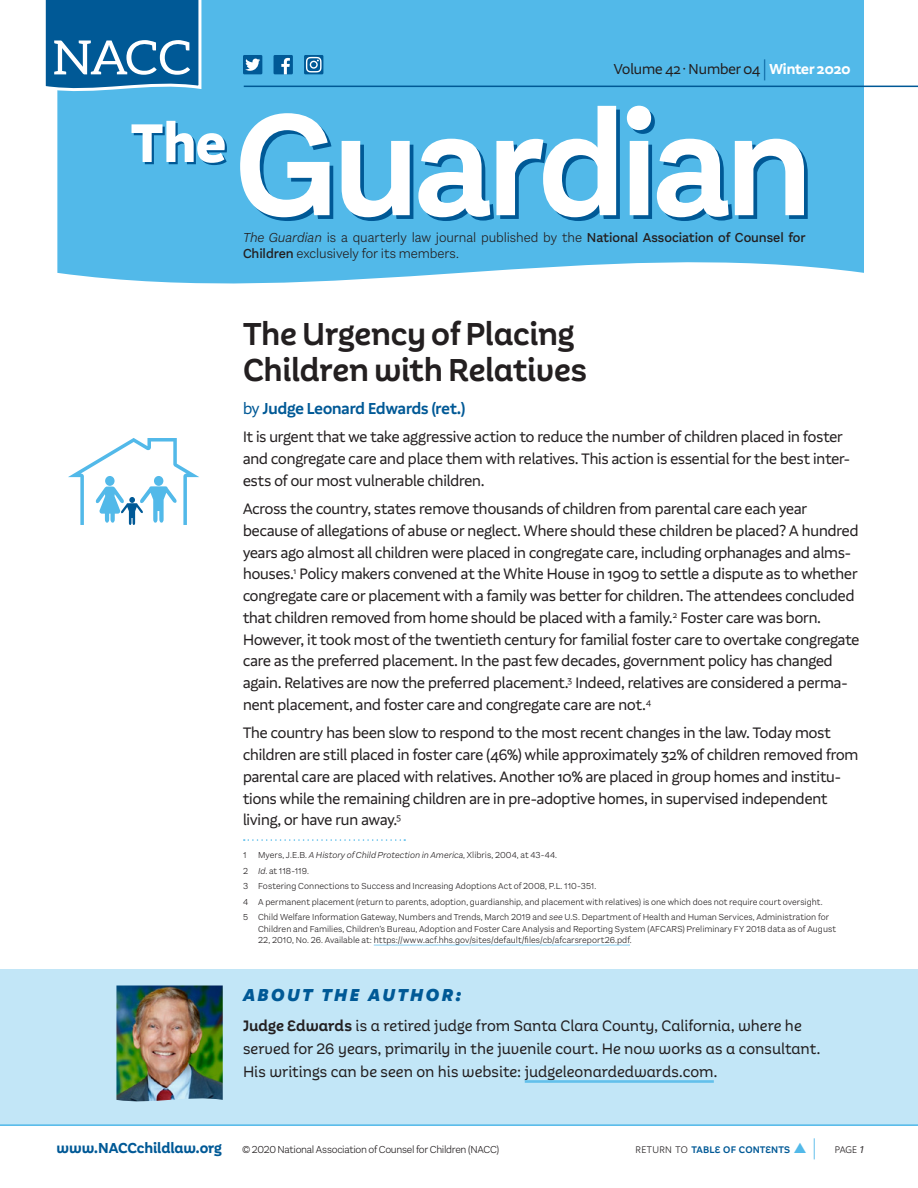
<style>
.page{position:relative;width:918px;height:1188px;background:#fff}
.page>*{position:absolute;margin:0;border:0;box-sizing:border-box;transform-origin:0 0}
.t1{font:600 150px "Aestetico";letter-spacing:-.04em;color:#fff}
.t2{font:800 56.55px "Aestetico Formal";color:#fff}
.t3{font:600 33px/36px "Aestetico Informal";letter-spacing:-.01em;color:#231f20}
.t4{font:300 24.15px "Aestetico Formal";color:#52b9e9;scale:.59 1}
.t5{font:italic 900 18px "Aestetico Formal";letter-spacing:.145em;color:#005996}
.t6{font:600 16.5px "Aestetico Formal";color:#005996}
.t7{font:15.75px/21.8px "Aestetico Formal";color:#231f20}
.t8{font:15.75px/23.2px "Aestetico Informal";color:#231f20}
.t9{font:15px "Aestetico Formal";color:#231f20}
.t10{font:700 15px "Aestetico Informal";letter-spacing:-.01em;color:#005996}
.t11{font:300 13.5px/16.5px "Aestetico";letter-spacing:-.005em;color:#231f20}
.t12{font:300 10.5px "Aestetico";letter-spacing:-.025em;color:#231f20}
.t13{font:600 10.05px "Aestetico Informal";letter-spacing:.01em;color:#005996}
.t14{font:300 10.05px "Aestetico Formal";color:#231f20}
.t15{font:300 9px/15.6px "Aestetico";letter-spacing:.005em;color:#231f20}
.s1{font-weight:300;font-size:24.15px;color:#005996}
.s2{font-weight:700;color:#fff}
.s3{font-style:italic}
.s4{font-weight:500}
.s5{font-weight:400}
.s6{font-weight:600}
.s7{font-family:"Aestetico Formal";font-weight:300;color:#231f20}
.s8{font-style:italic;font-size:13.5px}
</style>
<div class="page">
<div style="left:57px;top:0;width:807px;height:284px;background:#52b9e9"></div>
<svg style="left:45px;top:0;width:158px;height:95px;background:#2e7aac"></svg>
<div style="left:243px;top:55px;width:19px;height:19px;background:#005996"></div>
<svg style="left:245px;top:59px;width:15px;height:12px"></svg>
<div style="left:274px;top:55px;width:19px;height:19px;background:#005996"></div>
<svg style="left:281px;top:58px;width:9px;height:16px"></svg>
<svg style="left:304px;top:55px;width:19px;height:19px"></svg>
<svg style="left:306px;top:57px;width:16px;height:15px"></svg>
<hr style="left:244px;top:86px;width:674px;height:1px;background:#005996">
<svg style="left:244px;top:839px;width:161px;height:2px"></svg>
<hr style="left:374px;top:945px;width:256px;height:1px;background:#86cef0">
<div style="left:0;top:969px;width:918px;height:58px;background:#c2e6f7"></div>
<div style="left:0;top:1002px;width:918px;height:124px;background:#c2e6f7"></div>
<hr style="left:525px;top:1080px;width:189px;height:3px;background:#63c0eb">
<img style="left:116px;top:986px;width:107px;height:116px">
<svg style="left:68px;top:438px;width:131px;height:87px"></svg>
<hr style="left:0;top:1124px;width:918px;height:2px;background:#52b9e9">
<h2 class="t2" style="left:131px;top:109px;width:96px">The</h2>
<p class="t9" style="left:614px;top:61px;width:238px">Volume 42 · Number 04 <span class="s1">|</span> <span class="s2">Winter 2020</span></p>
<h1 class="t1" style="left:234px;top:77px;width:581px">Guardian</h1>
<p class="t11" style="left:243px;top:229px;width:564px"><span class="s3">The Guardian</span> is a quarterly law journal published by the <span class="s4">National Association of Counsel for<br>Children</span> exclusively for its members.</p>
<h3 class="t3" style="left:243px;top:316px;width:346px">The Urgency of Placing<br>Children with Relatives</h3>
<p class="t6" style="left:243px;top:398px;width:224px"><span class="s5">by</span> Judge Leonard Edwards (ret.)</p>
<p class="t7" style="left:243px;top:426px;width:608px">It is urgent that we take aggressive action to reduce the number of children placed in foster and congregate care and place them with relatives. This action is essential for the best inter&shy;ests of our most vulnerable children.</p>
<p class="t7" style="left:243px;top:498px;width:618px">Across the country, states remove thousands of children from parental care each year because of allegations of abuse or neglect. Where should these children be placed? A hundred years ago almost all children were placed in congregate care, including orphanages and alms&shy;houses.<sup>1</sup> Policy makers convened at the White House in 1909 to settle a dispute as to whether congregate care or placement with a family was better for children. The attendees concluded that children removed from home should be placed with a family.<sup>2</sup> Foster care was born.<br>However, it took most of the twentieth century for familial foster care to overtake congregate care as the preferred placement. In the past few decades, government policy has changed again. Relatives are now the preferred placement.<sup>3</sup> Indeed, relatives are considered a perma&shy;nent placement, and foster care and congregate care are not.<sup>4</sup></p>
<p class="t7" style="left:243px;top:722px;width:617px">The country has been slow to respond to the most recent changes in the law. Today most children are still placed in foster care (46%) while approximately 32% of children removed from parental care are placed with relatives. Another 10% are placed in group homes and institu&shy;tions while the remaining children are in pre-adoptive homes, in supervised independent living, or have run away.<sup>5</sup></p>
<p class="t15" style="left:243px;top:847px;width:5px">1</p>
<p class="t15" style="left:243px;top:847px;width:588px;text-indent:15px">Myers, J.E.B. <span class="s3">A History of Child Protection in America</span>, Xlibris, 2004, at 43-44.<br>2 <span class="s3">Id</span>. at 118-119.<br>3 Fostering Connections to Success and Increasing Adoptions Act of 2008, P.L. 110-351.<br>4 A permanent placement (return to parents, adoption, guardianship, and placement with relatives) is one which does not require court oversight.<br>5 Child Welfare Information Gateway, Numbers and Trends, March 2019 and <span class="s3">see</span> U.S. Department of Health and Human Services, Administration for</p>
<p class="t15" style="left:258px;top:923px;width:579px;line-height:11.2px">Children and Families, Children’s Bureau, Adoption and Foster Care Analysis and Reporting System (AFCARS) Preliminary FY 2018 data as of August<br>22, 2010, No. 26. Available at: https://www.acf.hhs.gov/sites/default/files/cb/afcarsreport26.pdf.</p>
<p class="t5" style="left:243px;top:983px;width:220px">ABOUT THE AUTHOR:</p>
<p class="t8" style="left:243px;top:1014px;width:579px"><span class="s6">Judge Edwards</span> is a retired judge from Santa Clara County, California, where he served for 26 years, primarily in the juvenile court. He now works as a consultant.<br>His writings can be seen on his website: judgeleonardedwards.com.</p>
<h3 class="t4" style="left:813px;top:1134px;width:7px">|</h3>
<p class="t10" style="left:57px;top:1139px;width:167px">www.NACCchildlaw.org</p>
<p class="t12" style="left:242px;top:1143px;width:259px">© 2020 National Association of Counsel for Children (NACC)</p>
<p class="t13" style="left:636px;top:1144px;width:156px"><span class="s7">RETURN TO</span> TABLE OF CONTENTS</p>
<p class="t14" style="left:835px;top:1144px;width:31px">PAGE <span class="s8">1</span></p>
</div>
